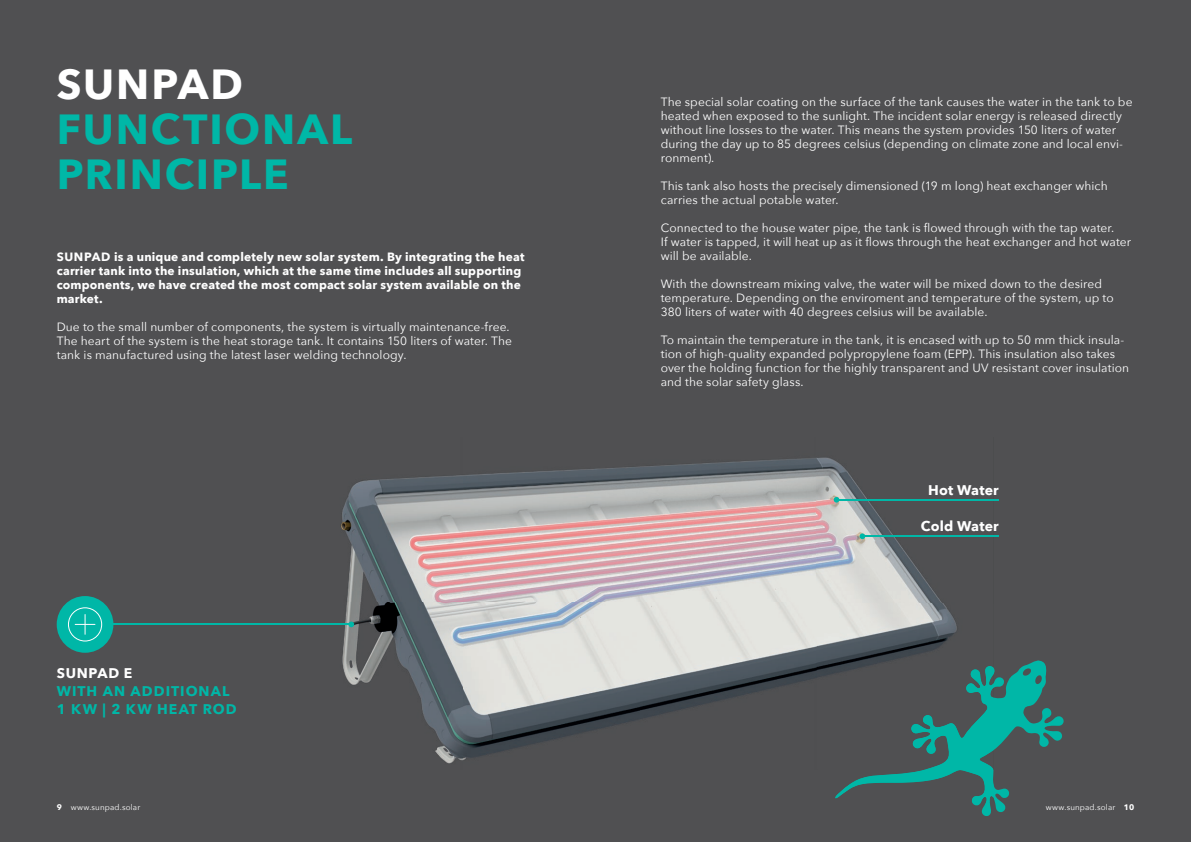
<style>
.page{position:relative;width:1191px;height:842px;background:#505052}
.page>*{position:absolute;margin:0;border:0;box-sizing:border-box;transform-origin:0 0}
.t1{font:700 42px/45px "Avenir Next";letter-spacing:.045em;color:#00b7a7}
.t2{font:700 42px "Avenir Next";letter-spacing:.045em;color:#fff}
.t3{font:700 14px/18px "Avenir Next";letter-spacing:.075em;color:#00b7a7}
.t4{font:700 14px "Avenir Next";letter-spacing:.015em;color:#fff}
.t5{font:12px/14px "Avenir Next";letter-spacing:.005em;color:#fff}
.t6{font:700 12px/14px "Avenir Next";letter-spacing:.015em;color:#fff}
.t7{font:8px "Avenir Next";letter-spacing:.02em;color:#fff}
.s1{font-weight:700}
</style>
<div class="page">
<svg style="left:972px;top:660px;width:92px;height:156px"></svg>
<img style="left:287px;top:457px;width:706px;height:307px">
<img style="left:834px;top:666px;width:159px;height:136px">
<svg style="left:348px;top:621px;width:6px;height:6px"></svg>
<hr style="left:86px;top:624px;width:265px;height:1px;background:#00b7a7">
<svg style="left:833px;top:497px;width:6px;height:6px"></svg>
<hr style="left:836px;top:499px;width:163px;height:1px;background:#00b7a7">
<svg style="left:859px;top:533px;width:6px;height:6px"></svg>
<hr style="left:865px;top:536px;width:134px;height:1px;background:#00b7a7">
<div style="left:57px;top:596px;width:56px;height:57px;background:#00b7a7;border-radius:50%"></div>
<svg style="left:68px;top:607px;width:34px;height:34px"></svg>
<h1 class="t2" style="left:57px;top:59px;width:188px">SUNPAD</h1>
<h1 class="t1" style="left:57px;top:107px;width:297px">FUNCTIONAL<br>PRINCIPLE</h1>
<p class="t6" style="left:57px;top:250px;width:469px">SUNPAD is a unique and completely new solar system. By integrating the heat carrier tank into the insulation, which at the same time includes all supporting components, we have created the most compact solar system available on the market.</p>
<p class="t5" style="left:57px;top:320px;width:457px">Due to the small number of components, the system is virtually maintenance-free.<br>The heart of the system is the heat storage tank. It contains 150 liters of water. The tank is manufactured using the latest laser welding technology.</p>
<p class="t4" style="left:57px;top:665px;width:77px">SUNPAD E</p>
<p class="t3" style="left:57px;top:682px;width:181px">WITH AN ADDITIONAL<br>1 KW | 2 KW HEAT ROD</p>
<p class="t5" style="left:660px;top:95px;width:473px">The special solar coating on the surface of the tank causes the water in the tank to be heated when exposed to the sunlight. The incident solar energy is released directly without line losses to the water. This means the system provides 150 liters of water during the day up to 85 degrees celsius (depending on climate zone and local envi&shy;ronment).</p>
<p class="t5" style="left:660px;top:179px;width:448px">This tank also hosts the precisely dimensioned (19 m long) heat exchanger which carries the actual potable water.</p>
<p class="t5" style="left:660px;top:221px;width:472px">Connected to the house water pipe, the tank is flowed through with the tap water.<br>If water is tapped, it will heat up as it flows through the heat exchanger and hot water will be available.</p>
<p class="t5" style="left:660px;top:277px;width:454px">With the downstream mixing valve, the water will be mixed down to the desired temperature. Depending on the enviroment and temperature of the system, up to<br>380 liters of water with 40 degrees celsius will be available.</p>
<p class="t5" style="left:660px;top:333px;width:470px">To maintain the temperature in the tank, it is encased with up to 50 mm thick insula&shy;tion of high-quality expanded polypropylene foam (EPP). This insulation also takes over the holding function for the highly transparent and UV resistant cover insulation and the solar safety glass.</p>
<p class="t4" style="left:928px;top:482px;width:72px">Hot Water</p>
<p class="t4" style="left:921px;top:518px;width:79px">Cold Water</p>
<p class="t7" style="left:57px;top:802px;width:85px"><span class="s1">9</span> www.sunpad.solar</p>
<p class="t7" style="left:1045px;top:802px;width:90px">www.sunpad.solar <span class="s1">10</span></p>
</div>
